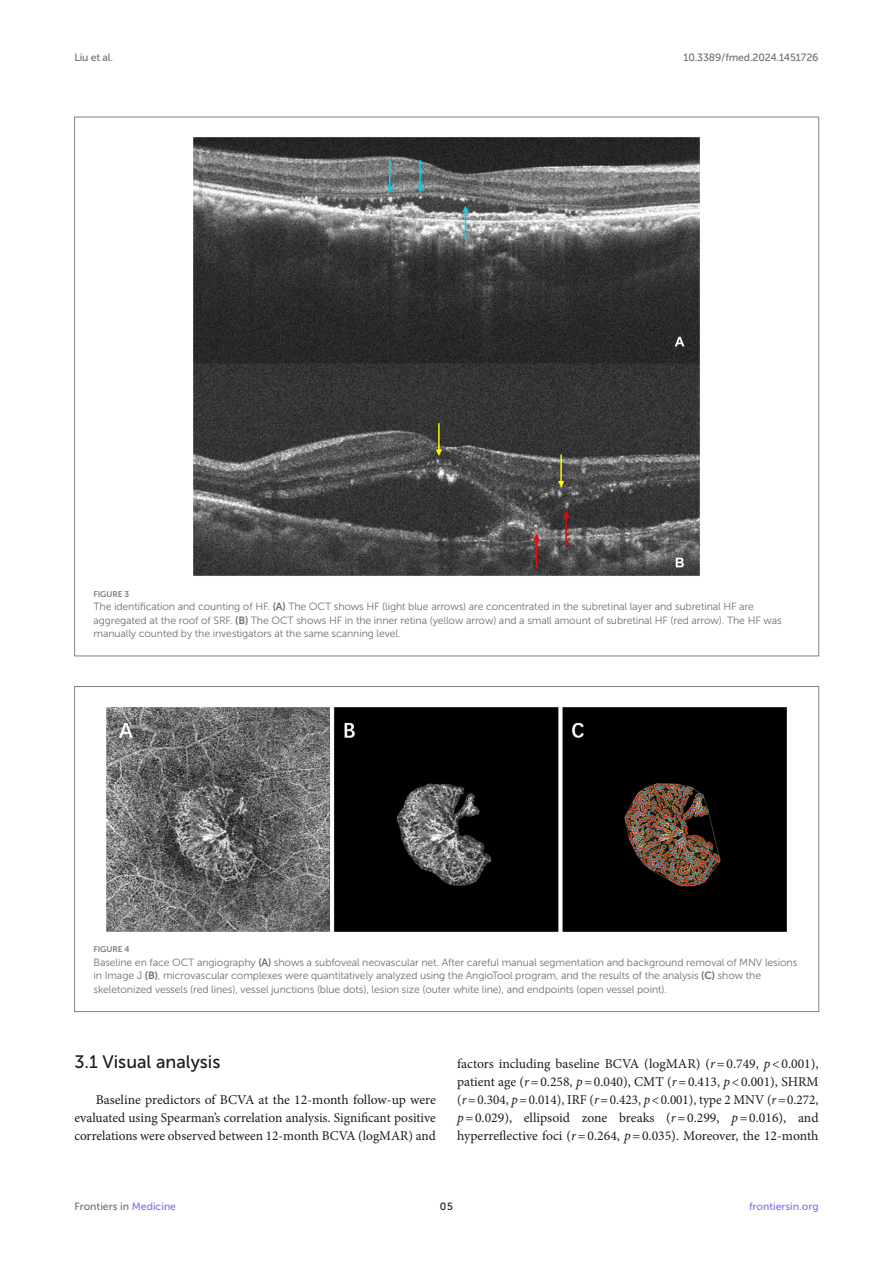
<style>
.page{position:relative;width:893px;height:1263px;background:#fff}
.page>*{position:absolute;margin:0;border:0;box-sizing:border-box;transform-origin:0 0}
.HEAD_2{font:18px "Museo Sans 500";color:#1b1c1b}
.TEXT{font:13.5px/18px "Minion Pro";color:#1b1c1b;text-align:justify}
.FIG_LEG{font:10.5px/13.5px "Museo Sans 300";letter-spacing:-.01em;color:#706f70}
.t1{font:10.5px "Museo Sans 500";letter-spacing:-.015em;color:#706f70}
.t2{font:10.5px "Museo Sans 500";color:#856df0}
.t3{font:10.5px "Museo Sans 500";color:#1b1c1b}
.FIG_HD{font:8.25px "Museo Sans 700";letter-spacing:-.01em;color:#7e7f7f}
.s1{font-family:"Museo Sans 700"}
.s2{font-style:italic}
.s3{color:#856df0}
</style>
<div class="page">
<img style="left:193px;top:137px;width:507px;height:439px">
<img style="left:106px;top:707px;width:681px;height:225px">
<p class="t1" style="left:74px;top:51px;width:40px">Liu et al.</p>
<p class="t1" style="left:683px;top:51px;width:137px">10.3389/fmed.2024.1451726</p>
<p class="FIG_HD" style="left:94px;top:589px;width:37px">FIGURE 3</p>
<p class="FIG_LEG" style="left:94px;top:600px;width:690px">The identification and counting of HF. <span class="s1">(A)</span> The OCT shows HF (light blue arrows) are concentrated in the subretinal layer and subretinal HF are aggregated at the roof of SRF. <span class="s1">(B)</span> The OCT shows HF in the inner retina (yellow arrow) and a small amount of subretinal HF (red arrow). The HF was manually counted by the investigators at the same scanning level.</p>
<p class="FIG_HD" style="left:94px;top:945px;width:37px">FIGURE 4</p>
<p class="FIG_LEG" style="left:94px;top:955px;width:705px">Baseline en face OCT angiography <span class="s1">(A)</span> shows a subfoveal neovascular net. After careful manual segmentation and background removal of MNV lesions in Image J <span class="s1">(B)</span>, microvascular complexes were quantitatively analyzed using the AngioTool program, and the results of the analysis <span class="s1">(C)</span> show the skeletonized vessels (red lines), vessel junctions (blue dots), lesion size (outer white line), and endpoints (open vessel point).</p>
<p class="HEAD_2" style="left:74px;top:1052px;width:148px">3.1 Visual analysis</p>
<p class="TEXT" style="left:74px;top:1091px;width:363px;text-indent:21px">Baseline predictors of BCVA at the 12-month follow-up were evaluated using Spearman’s correlation analysis. Significant positive correlations were observed between 12-month BCVA (logMAR) and</p>
<p class="TEXT" style="left:457px;top:1055px;width:363px">factors including baseline BCVA (logMAR) (<span class="s2">r</span>=0.749, <span class="s2">p</span>&lt;0.001), patient age (<span class="s2">r</span>=0.258, <span class="s2">p</span>=0.040), CMT (<span class="s2">r</span>=0.413, <span class="s2">p</span>&lt;0.001), SHRM (<span class="s2">r</span>=0.304, <span class="s2">p</span>=0.014), IRF (<span class="s2">r</span>=0.423, <span class="s2">p</span>&lt;0.001), type 2 MNV (<span class="s2">r</span>=0.272, <span class="s2">p</span>=0.029), ellipsoid zone breaks (<span class="s2">r</span>=0.299, <span class="s2">p</span>=0.016), and hyperreflective foci (<span class="s2">r</span>=0.264, <span class="s2">p</span>=0.035). Moreover, the 12-month</p>
<p class="t1" style="left:74px;top:1200px;width:103px">Frontiers in <span class="s3">Medicine</span></p>
<p class="t3" style="left:440px;top:1200px;width:14px">05</p>
<p class="t2" style="left:749px;top:1200px;width:71px">frontiersin.org</p>
</div>
